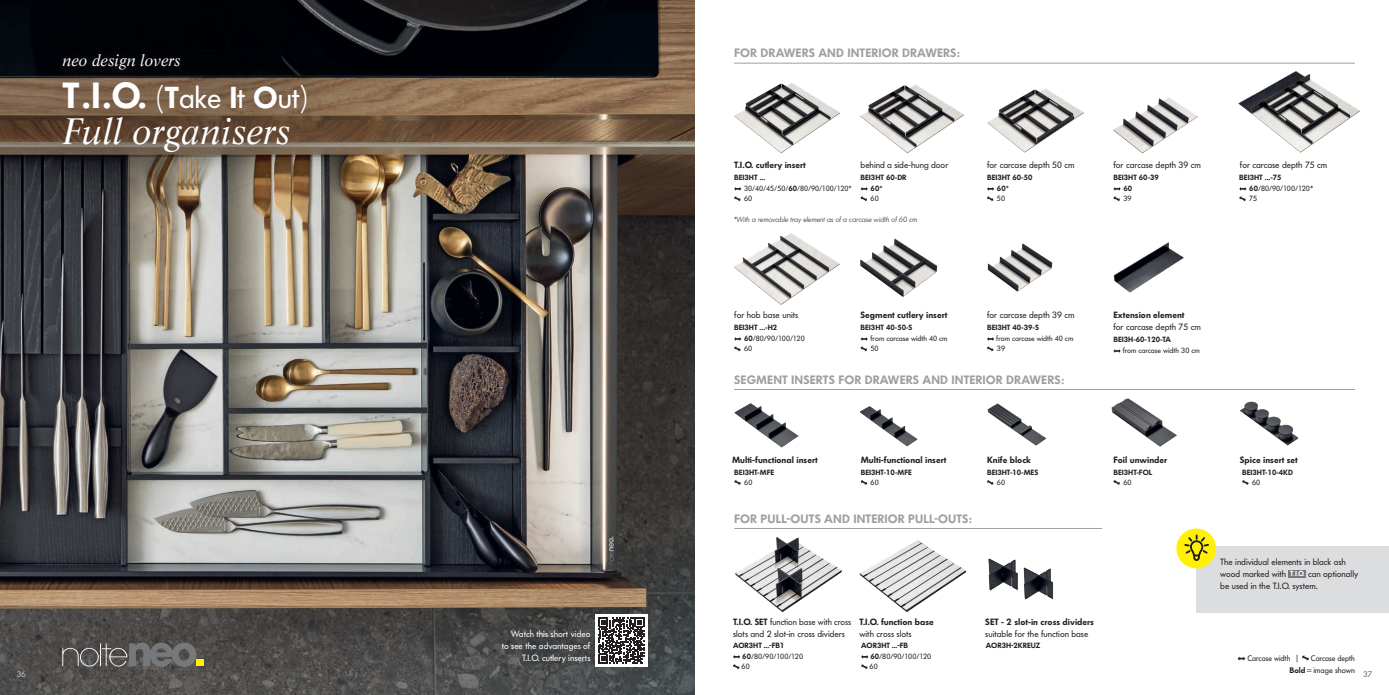
<style>
.page{position:relative;width:1389px;height:695px;background:#fff}
.page>*{position:absolute;margin:0;border:0;box-sizing:border-box;transform-origin:0 0}
.t1{font:600 36px "Futura BQ";color:#fff}
.t2{font:italic 36px "Life LT Std";color:#fff}
.t3{font:italic 16px "Life LT Std";color:#fff}
.t4{font:600 12px "Futura BQ";letter-spacing:.01em;color:#9d9fa2}
.t5{font:9px/12px "Futura BQ";color:#231f20}
.t6{font:600 9px "Futura BQ";color:#231f20}
.t7{font:9px/12px "Futura BQ";color:#fff;text-align:right}
.t8{font:9px/12px "Futura BQ";color:#231f20;scale:.96 1}
.t9{font:8px/12px "Futura BQ";color:#231f20;text-align:right;scale:.95 1}
.t10{font:300 8px "Futura BQ";color:#fff}
.t11{font:300 8px "Futura BQ";color:#231f20}
.t12{font:7.5px/10.5px "Futura BQ";color:#231f20}
.t13{font:600 7.5px/10.5px "Futura BQ";color:#231f20}
.t14{font:italic 300 7.5px "Futura BQ";color:#231f20}
.s1{font-weight:300;font-size:30px}
.s2{font-size:30px}
.s3{font-weight:400;font-size:30px}
.s4{font-weight:600}
.s5{font-weight:400}
.s6{font-weight:600;font-size:7.3px;color:#fff}
.s7{font-size:7.3px;color:#fff}
</style>
<div class="page">
<img style="left:0;top:0;width:694px;height:694px">
<img style="left:734px;top:83px;width:464px;height:71px">
<img style="left:1238px;top:71px;width:122px;height:82px">
<img style="left:734px;top:233px;width:127px;height:72px">
<img style="left:987px;top:243px;width:66px;height:49px">
<img style="left:1113px;top:242px;width:71px;height:51px">
<img style="left:861px;top:238px;width:77px;height:59px">
<img style="left:987px;top:403px;width:60px;height:43px">
<img style="left:1111px;top:398px;width:66px;height:49px">
<img style="left:734px;top:403px;width:65px;height:45px">
<img style="left:861px;top:406px;width:57px;height:41px">
<img style="left:1240px;top:401px;width:59px;height:45px">
<img style="left:735px;top:537px;width:107px;height:76px">
<img style="left:859px;top:540px;width:107px;height:72px">
<img style="left:988px;top:558px;width:66px;height:41px">
<svg style="left:733px;top:655px;width:7px;height:3px"></svg>
<svg style="left:733px;top:664px;width:6px;height:5px"></svg>
<svg style="left:861px;top:655px;width:7px;height:3px"></svg>
<svg style="left:861px;top:664px;width:7px;height:5px"></svg>
<div style="left:1196px;top:546px;width:193px;height:66px;background:#dcdddf"></div>
<svg style="left:0;top:606px;width:655px;height:88px;background:#4e4c4a"></svg>
<div style="left:1176px;top:528px;width:40px;height:40px;background:#fff101;border-radius:50%"></div>
<svg style="left:1185px;top:535px;width:24px;height:34px"></svg>
<svg style="left:0;top:0;width:615px;height:156px;background:#372e27"></svg>
<svg style="left:734px;top:187px;width:7px;height:14px"></svg>
<svg style="left:861px;top:187px;width:7px;height:14px"></svg>
<svg style="left:987px;top:187px;width:7px;height:14px"></svg>
<svg style="left:987px;top:480px;width:6px;height:5px"></svg>
<svg style="left:1113px;top:480px;width:7px;height:5px"></svg>
<svg style="left:734px;top:480px;width:7px;height:5px"></svg>
<svg style="left:1242px;top:480px;width:7px;height:5px"></svg>
<svg style="left:1113px;top:187px;width:8px;height:14px"></svg>
<svg style="left:1239px;top:187px;width:7px;height:14px"></svg>
<svg style="left:861px;top:480px;width:6px;height:5px"></svg>
<svg style="left:734px;top:337px;width:7px;height:14px"></svg>
<svg style="left:62px;top:642px;width:134px;height:24px;background:#676666"></svg>
<div style="left:197px;top:659px;width:7px;height:7px;background:#fff101"></div>
<div style="left:53px;top:45px;width:137px;height:35px;background:#000207"></div>
<div style="left:38px;top:57px;width:294px;height:120px;background:#614536;opacity:.55"></div>
<div style="left:595px;top:614px;width:52px;height:52px;background:#fff"></div>
<svg style="left:598px;top:617px;width:46px;height:46px"></svg>
<hr style="left:734px;top:63px;width:621px;height:1px;background:#9d9fa2">
<svg style="left:1238px;top:656px;width:7px;height:4px"></svg>
<svg style="left:1302px;top:655px;width:7px;height:5px"></svg>
<svg style="left:861px;top:337px;width:7px;height:14px"></svg>
<svg style="left:987px;top:337px;width:7px;height:14px"></svg>
<svg style="left:1113px;top:349px;width:8px;height:4px"></svg>
<hr style="left:734px;top:389px;width:621px;height:1px;background:#9d9fa2">
<hr style="left:734px;top:528px;width:368px;height:1px;background:#9d9fa2">
<div style="left:1289px;top:569px;width:17px;height:8px;background:#76787b"></div>
<h2 class="t3" style="left:62px;top:51px;width:120px">neo design lovers</h2>
<h1 class="t1" style="left:63px;top:72px;width:246px">T.I.O. <span class="s1">(</span><span class="s2">T</span><span class="s3">ake</span> <span class="s2">I</span><span class="s3">t</span> <span class="s2">O</span><span class="s3">ut</span><span class="s1">)</span></h1>
<h1 class="t2" style="left:62px;top:110px;width:230px">Full organisers</h1>
<h3 class="t4" style="left:734px;top:45px;width:227px">FOR DRAWERS AND INTERIOR DRAWERS:</h3>
<p class="t6" style="left:734px;top:159px;width:73px">T.I.O. cutlery insert</p>
<p class="t5" style="left:861px;top:159px;width:89px">behind a side-hung door</p>
<p class="t5" style="left:987px;top:159px;width:89px">for carcase depth 50 cm</p>
<p class="t5" style="left:1113px;top:159px;width:89px">for carcase depth 39 cm</p>
<p class="t12" style="left:744px;top:172px;width:109px;text-indent:-10px"><span class="s4">BEI3HT ...<br></span>30/40/45/50/<span class="s4">60</span>/80/90/100/120*<br>60</p>
<p class="t13" style="left:871px;top:172px;width:38px;text-indent:-10px">BEI3HT 60-DR<br>60<span class="s5">*<br>60</span></p>
<p class="t13" style="left:997px;top:172px;width:37px;text-indent:-10px">BEI3HT 60-50<br>60<span class="s5">*<br>50</span></p>
<p class="t14" style="left:734px;top:214px;width:185px">*With a removable tray element as of a carcase width of 60 cm</p>
<p class="t13" style="left:1123px;top:172px;width:37px;text-indent:-10px">BEI3HT 60-39<br>60</p>
<p class="t12" style="left:1123px;top:193px;width:10px">39</p>
<p class="t5" style="left:734px;top:309px;width:66px">for hob base units</p>
<p class="t12" style="left:744px;top:322px;width:62px;text-indent:-10px"><span class="s4">BEI3HT ...-H2<br>60</span>/80/90/100/120<br>60</p>
<p class="t6" style="left:861px;top:309px;width:88px">Segment cutlery insert</p>
<p class="t13" style="left:861px;top:322px;width:53px">BEI3HT 40-50-S</p>
<p class="t12" style="left:871px;top:333px;width:79px">from carcase width 40 cm<br>50</p>
<p class="t5" style="left:987px;top:309px;width:89px">for carcase depth 39 cm</p>
<p class="t6" style="left:1113px;top:309px;width:73px">Extension element</p>
<p class="t5" style="left:1113px;top:321px;width:89px">for carcase depth 75 cm</p>
<p class="t13" style="left:987px;top:322px;width:53px">BEI3HT 40-39-S</p>
<p class="t12" style="left:996px;top:333px;width:79px">from carcase width 40 cm<br>39</p>
<p class="t13" style="left:1113px;top:334px;width:59px">BEI3H-60-120-TA</p>
<p class="t12" style="left:1123px;top:345px;width:79px">from carcase width 30 cm</p>
<h3 class="t4" style="left:734px;top:371px;width:331px">SEGMENT INSERTS FOR DRAWERS AND INTERIOR DRAWERS:</h3>
<p class="t5" style="left:1240px;top:159px;width:89px">for carcase depth 75 cm</p>
<p class="t12" style="left:1249px;top:172px;width:66px;text-indent:-10px"><span class="s4">BEI3HT ...-75<br>60</span>/80/90/100/120*<br>75</p>
<p class="t6" style="left:732px;top:453px;width:87px">Multi-functional insert</p>
<p class="t6" style="left:861px;top:453px;width:87px">Multi-functional insert</p>
<p class="t6" style="left:987px;top:453px;width:45px">Knife block</p>
<p class="t6" style="left:1113px;top:453px;width:55px">Foil unwinder</p>
<p class="t6" style="left:1240px;top:453px;width:59px">Spice insert set</p>
<p class="t13" style="left:734px;top:466px;width:41px">BEI3HT-MFE</p>
<p class="t12" style="left:744px;top:477px;width:10px">60</p>
<p class="t13" style="left:861px;top:466px;width:53px">BEI3HT-10-MFE</p>
<p class="t12" style="left:871px;top:477px;width:10px">60</p>
<h3 class="t4" style="left:734px;top:510px;width:239px">FOR PULL-OUTS AND INTERIOR PULL-OUTS:</h3>
<p class="t13" style="left:987px;top:466px;width:53px">BEI3HT-10-MES</p>
<p class="t12" style="left:997px;top:477px;width:10px">60</p>
<p class="t13" style="left:1113px;top:466px;width:40px">BEI3HT-FOL</p>
<p class="t12" style="left:1123px;top:477px;width:10px">60</p>
<p class="t13" style="left:1242px;top:466px;width:52px">BEI3HT-10-4KD</p>
<p class="t12" style="left:1252px;top:477px;width:10px">60</p>
<p class="t5" style="left:1220px;top:555px;width:139px">The individual elements in black ash wood marked with <span class="s6">T</span><span class="s7">.</span><span class="s6">I</span><span class="s7">.</span><span class="s6">O</span><span class="s7">.</span> can optionally be used in the T.I.O. system.</p>
<p class="t8" style="left:733px;top:615px;width:125px"><span class="s4">T.I.O. SET</span> function base with cross slots and 2 slot-in cross dividers</p>
<p class="t6" style="left:859px;top:615px;width:76px">T.I.O. function base</p>
<p class="t6" style="left:985px;top:615px;width:110px">SET - 2 slot-in cross dividers</p>
<p class="t5" style="left:985px;top:627px;width:105px">suitable for the function base</p>
<p class="t5" style="left:859px;top:627px;width:54px">with cross slots</p>
<p class="t7" style="left:502px;top:627px;width:90px">Watch this short video to see the advantages of<br>T.I.O. cutlery inserts</p>
<p class="t12" style="left:742px;top:640px;width:63px;text-indent:-8px"><span class="s4">AOR3HT ...-FB1<br>60</span>/80/90/100/120<br>60</p>
<p class="t12" style="left:870px;top:640px;width:63px;text-indent:-8px"><span class="s4">AOR3HT ...-FB<br>60</span>/80/90/100/120<br>60</p>
<p class="t13" style="left:986px;top:640px;width:56px">AOR3H-2KREUZ</p>
<p class="t9" style="left:1247px;top:651px;width:55px">Carcase width |</p>
<p class="t9" style="left:1289px;top:651px;width:70px">Carcase depth<br><span class="s4">Bold</span>=image shown</p>
<p class="t10" style="left:17px;top:668px;width:10px">36</p>
<p class="t11" style="left:1364px;top:668px;width:10px">37</p>
</div>
